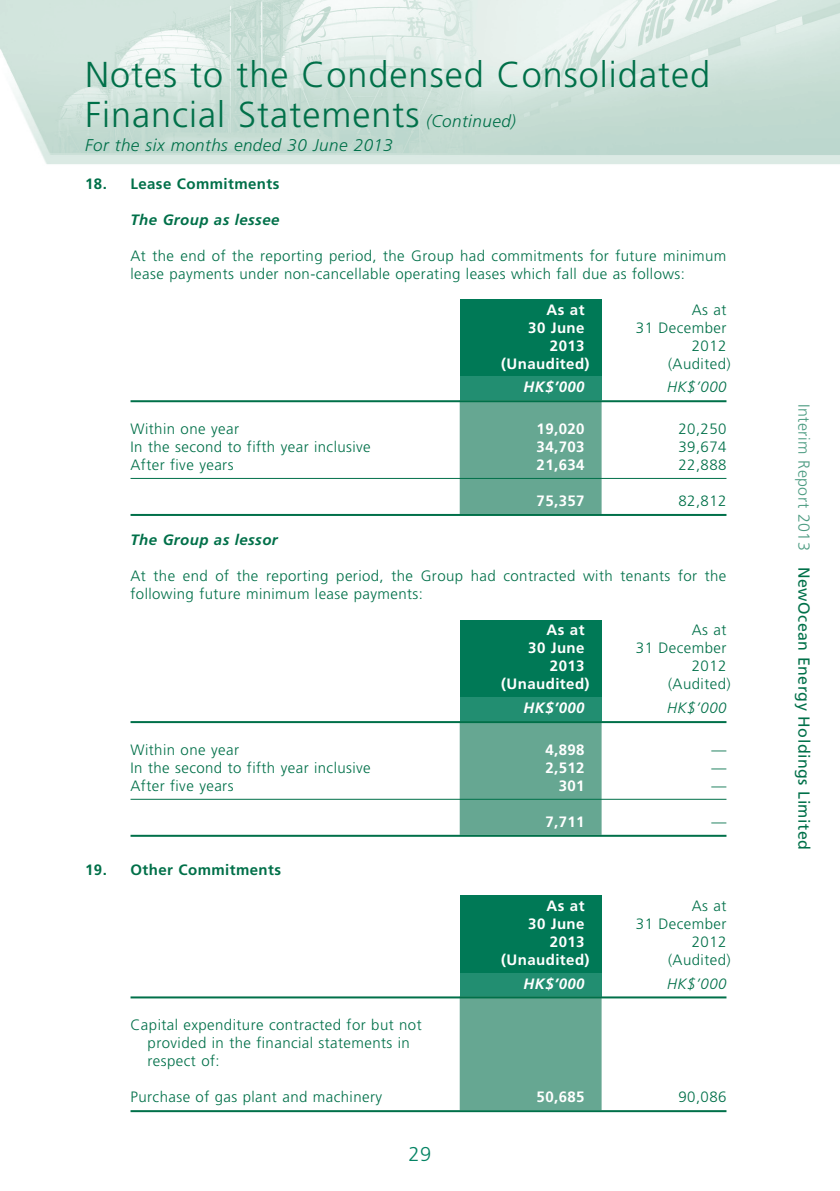
<style>
.page{position:relative;width:840px;height:1191px;background:#fff}
.page>*{position:absolute;margin:0;border:0;box-sizing:border-box;transform-origin:0 0}
.t1{font:300 36px/40px "Frutiger";letter-spacing:.03em;color:#007049}
.t2{font:300 20px "Frutiger";color:#058364}
.t3{font:italic 300 17px "Frutiger";letter-spacing:.03em;color:#007049}
.t4{font:16px "Frutiger";letter-spacing:.03em;color:#007049}
.t5{font:300 15px/18px "Frutiger";letter-spacing:.03em;color:#007049}
.t6{font:700 15px "Frutiger";letter-spacing:.03em;color:#fff}
.t7{font:700 15px "Frutiger";letter-spacing:.03em;color:#007049}
.t8{font:italic 700 15px "Frutiger";letter-spacing:.03em;color:#007049}
.t9{font:italic 700 15px "Frutiger";letter-spacing:.03em;color:#fff}
.t10{font:italic 300 15px "Frutiger";letter-spacing:.03em;color:#007049}
.s1{font-style:italic;font-size:17px}
.s2{font-weight:300;color:#4b9b81}
</style>
<div class="page">
<img style="left:0;top:0;width:839px;height:1113px">
<div style="left:459px;top:299px;width:142px;height:77px;background:#007956"></div>
<div style="left:459px;top:376px;width:142px;height:24px;background:#228e71"></div>
<div style="left:459px;top:402px;width:142px;height:112px;background:#66a792"></div>
<hr style="left:130px;top:400px;width:596px;height:2px;background:#007049">
<hr style="left:130px;top:478px;width:596px;height:1px;background:#007049">
<hr style="left:130px;top:514px;width:596px;height:2px;background:#007049">
<div style="left:459px;top:619px;width:142px;height:78px;background:#007956"></div>
<div style="left:459px;top:697px;width:142px;height:24px;background:#228e71"></div>
<div style="left:459px;top:723px;width:142px;height:111px;background:#66a792"></div>
<hr style="left:130px;top:721px;width:596px;height:2px;background:#007049">
<hr style="left:130px;top:798px;width:596px;height:1px;background:#007049">
<hr style="left:130px;top:834px;width:596px;height:2px;background:#007049">
<div style="left:459px;top:895px;width:142px;height:77px;background:#007956"></div>
<div style="left:459px;top:972px;width:142px;height:24px;background:#228e71"></div>
<div style="left:459px;top:998px;width:142px;height:112px;background:#66a792"></div>
<hr style="left:130px;top:996px;width:596px;height:2px;background:#007049">
<hr style="left:130px;top:1110px;width:596px;height:2px;background:#007049">
<h1 class="t1" style="left:85px;top:58px;width:626px">Notes to the Condensed Consolidated<br>Financial Statements <span class="s1">(Continued)</span></h1>
<p class="t3" style="left:85px;top:139px;width:309px">For the six months ended 30 June 2013</p>
<p class="t7" style="left:85px;top:177px;width:196px">18. Lease Commitments</p>
<p class="t8" style="left:130px;top:213px;width:150px">The Group as lessee</p>
<p class="t5" style="left:130px;top:247px;width:597px">At the end of the reporting period, the Group had commitments for future minimum lease payments under non-cancellable operating leases which fall due as follows:</p>
<p class="t6" style="left:546px;top:303px;width:39px">As at</p>
<p class="t6" style="left:528px;top:321px;width:58px">30 June</p>
<p class="t6" style="left:549px;top:339px;width:36px">2013</p>
<p class="t6" style="left:501px;top:357px;width:90px">(Unaudited)</p>
<p class="t5" style="left:635px;top:301px;width:96px;text-align:right">As at<br>31 December<br>2012 (Audited)</p>
<p class="t9" style="left:523px;top:381px;width:62px">HK$’000</p>
<p class="t10" style="left:666px;top:381px;width:61px">HK$’000</p>
<p class="t5" style="left:130px;top:421px;width:110px">Within one year</p>
<p class="t6" style="left:536px;top:423px;width:49px">19,020</p>
<p class="t5" style="left:678px;top:421px;width:49px">20,250</p>
<p class="t5" style="left:130px;top:439px;width:242px">In the second to fifth year inclusive</p>
<p class="t6" style="left:536px;top:441px;width:49px">34,703</p>
<p class="t5" style="left:678px;top:439px;width:49px">39,674</p>
<p class="t5" style="left:130px;top:457px;width:104px">After five years</p>
<p class="t6" style="left:536px;top:459px;width:49px">21,634</p>
<p class="t5" style="left:678px;top:457px;width:49px">22,888</p>
<p class="t6" style="left:536px;top:495px;width:49px">75,357</p>
<p class="t5" style="left:678px;top:493px;width:49px">82,812</p>
<p class="t8" style="left:130px;top:534px;width:149px">The Group as lessor</p>
<p class="t5" style="left:130px;top:568px;width:597px">At the end of the reporting period, the Group had contracted with tenants for the following future minimum lease payments:</p>
<p class="t6" style="left:546px;top:624px;width:39px">As at</p>
<p class="t6" style="left:528px;top:642px;width:58px">30 June</p>
<p class="t6" style="left:549px;top:660px;width:36px">2013</p>
<p class="t6" style="left:501px;top:678px;width:90px">(Unaudited)</p>
<p class="t5" style="left:635px;top:622px;width:96px;text-align:right">As at<br>31 December<br>2012 (Audited)</p>
<p class="t9" style="left:523px;top:702px;width:62px">HK$’000</p>
<p class="t10" style="left:666px;top:702px;width:61px">HK$’000</p>
<p class="t5" style="left:130px;top:742px;width:110px">Within one year</p>
<p class="t6" style="left:545px;top:743px;width:41px">4,898</p>
<p class="t5" style="left:711px;top:742px;width:16px">—</p>
<p class="t5" style="left:130px;top:760px;width:242px">In the second to fifth year inclusive</p>
<p class="t6" style="left:545px;top:761px;width:41px">2,512</p>
<p class="t5" style="left:711px;top:760px;width:16px">—</p>
<p class="t5" style="left:130px;top:778px;width:104px">After five years</p>
<p class="t6" style="left:558px;top:779px;width:27px">301</p>
<p class="t5" style="left:711px;top:778px;width:16px">—</p>
<p class="t6" style="left:545px;top:815px;width:41px">7,711</p>
<p class="t5" style="left:711px;top:814px;width:16px">—</p>
<p class="t7" style="left:85px;top:863px;width:197px">19. Other Commitments</p>
<p class="t6" style="left:546px;top:899px;width:39px">As at</p>
<p class="t6" style="left:528px;top:917px;width:58px">30 June</p>
<p class="t6" style="left:549px;top:935px;width:36px">2013</p>
<p class="t6" style="left:501px;top:953px;width:90px">(Unaudited)</p>
<p class="t5" style="left:635px;top:897px;width:96px;text-align:right">As at<br>31 December<br>2012 (Audited)</p>
<p class="t9" style="left:523px;top:977px;width:62px">HK$’000</p>
<p class="t10" style="left:666px;top:977px;width:61px">HK$’000</p>
<p class="t5" style="left:147px;top:1017px;width:275px;text-indent:-17px">Capital expenditure contracted for but not provided in the financial statements in respect of:</p>
<p class="t5" style="left:130px;top:1089px;width:253px">Purchase of gas plant and machinery</p>
<p class="t6" style="left:536px;top:1091px;width:49px">50,685</p>
<p class="t5" style="left:678px;top:1089px;width:49px">90,086</p>
<h2 class="t2" style="left:408px;top:1145px;width:24px">29</h2>
<p class="t4" style="left:810px;top:404px;width:447px;rotate:90deg"><span class="s2">Interim Report 2013</span> NewOcean Energy Holdings Limited</p>
</div>
